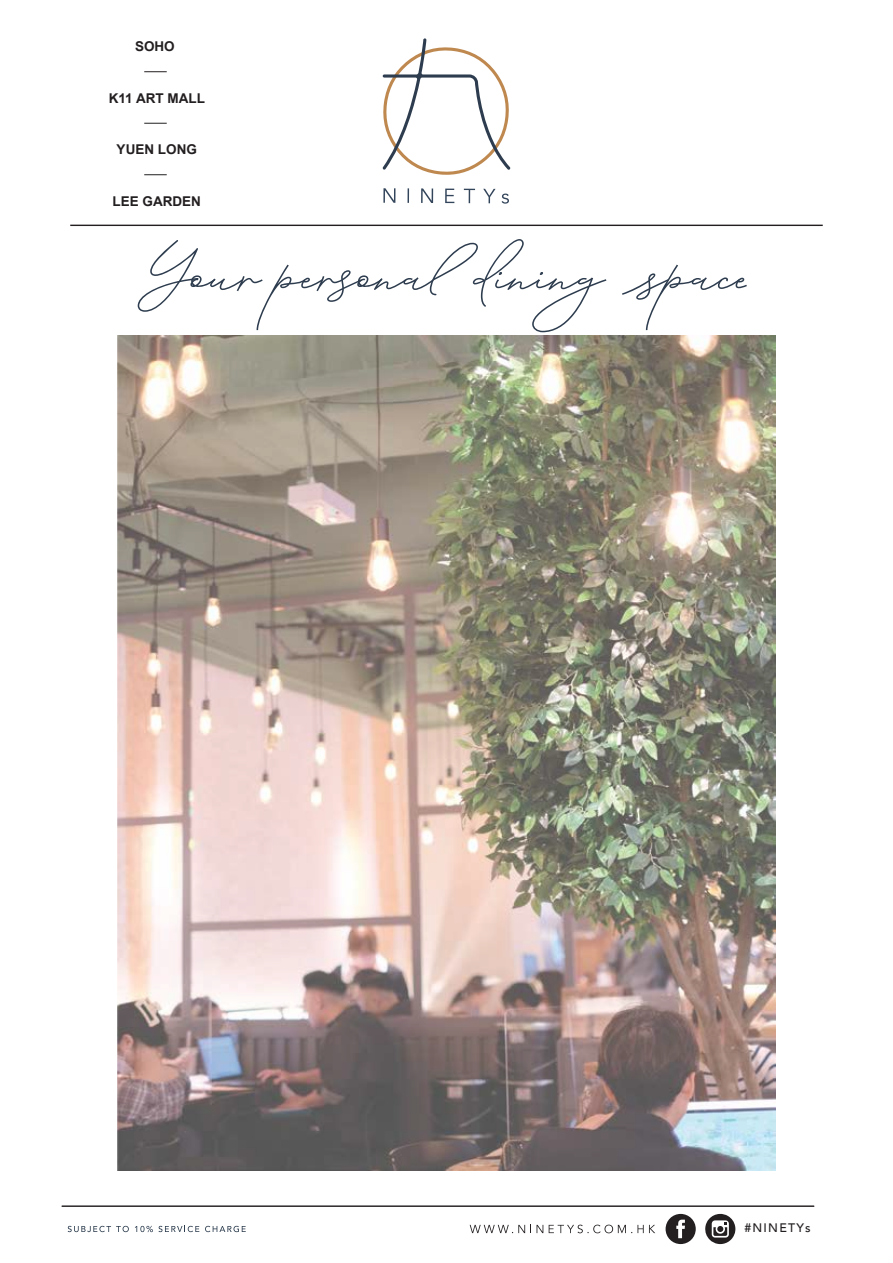
<style>
.page{position:relative;width:893px;height:1263px;background:#fff}
.page>*{position:absolute;margin:0;border:0;box-sizing:border-box;transform-origin:0 0}
.t1{font:700 94.5px "Absolute Beauty Script";color:#2d3c4e}
.t2{font:700 13.5px "Arial";color:#231f20}
.t3{font:500 12.3px "Avenir";letter-spacing:.1em;color:#231f20}
</style>
<div class="page">
<hr style="left:62px;top:1205px;width:752px;height:2px;background:#231f20">
<svg style="left:68px;top:1226px;width:61px;height:6px"></svg>
<svg style="left:135px;top:1226px;width:64px;height:6px"></svg>
<svg style="left:205px;top:1226px;width:41px;height:6px"></svg>
<svg style="left:470px;top:1225px;width:61px;height:8px"></svg>
<svg style="left:537px;top:1225px;width:6px;height:8px"></svg>
<svg style="left:549px;top:1224px;width:106px;height:9px"></svg>
<svg style="left:666px;top:1214px;width:30px;height:30px"></svg>
<svg style="left:705px;top:1214px;width:30px;height:30px"></svg>
<hr style="left:70px;top:225px;width:753px;height:1px;background:#231f20">
<svg style="left:383px;top:188px;width:12px;height:15px"></svg>
<svg style="left:407px;top:188px;width:2px;height:15px"></svg>
<svg style="left:421px;top:188px;width:12px;height:15px"></svg>
<svg style="left:445px;top:189px;width:9px;height:14px"></svg>
<svg style="left:464px;top:189px;width:11px;height:14px"></svg>
<svg style="left:483px;top:189px;width:12px;height:14px"></svg>
<svg style="left:502px;top:194px;width:7px;height:10px"></svg>
<svg style="left:383px;top:38px;width:127px;height:137px"></svg>
<img style="left:117px;top:336px;width:659px;height:834px">
<svg style="left:144px;top:71px;width:23px;height:1px"></svg>
<svg style="left:144px;top:123px;width:23px;height:1px"></svg>
<svg style="left:144px;top:174px;width:23px;height:1px"></svg>
<p class="t2" style="left:135px;top:39px;width:41px">SOHO</p>
<p class="t2" style="left:109px;top:91px;width:98px">K11 ART MALL</p>
<p class="t2" style="left:117px;top:142px;width:82px">YUEN LONG</p>
<p class="t2" style="left:113px;top:194px;width:90px">LEE GARDEN</p>
<h1 class="t1" style="left:138px;top:231px;width:619px">Your personal diningspace</h1>
<p class="t3" style="left:744px;top:1219px;width:68px">#NINETYs</p>
</div>
